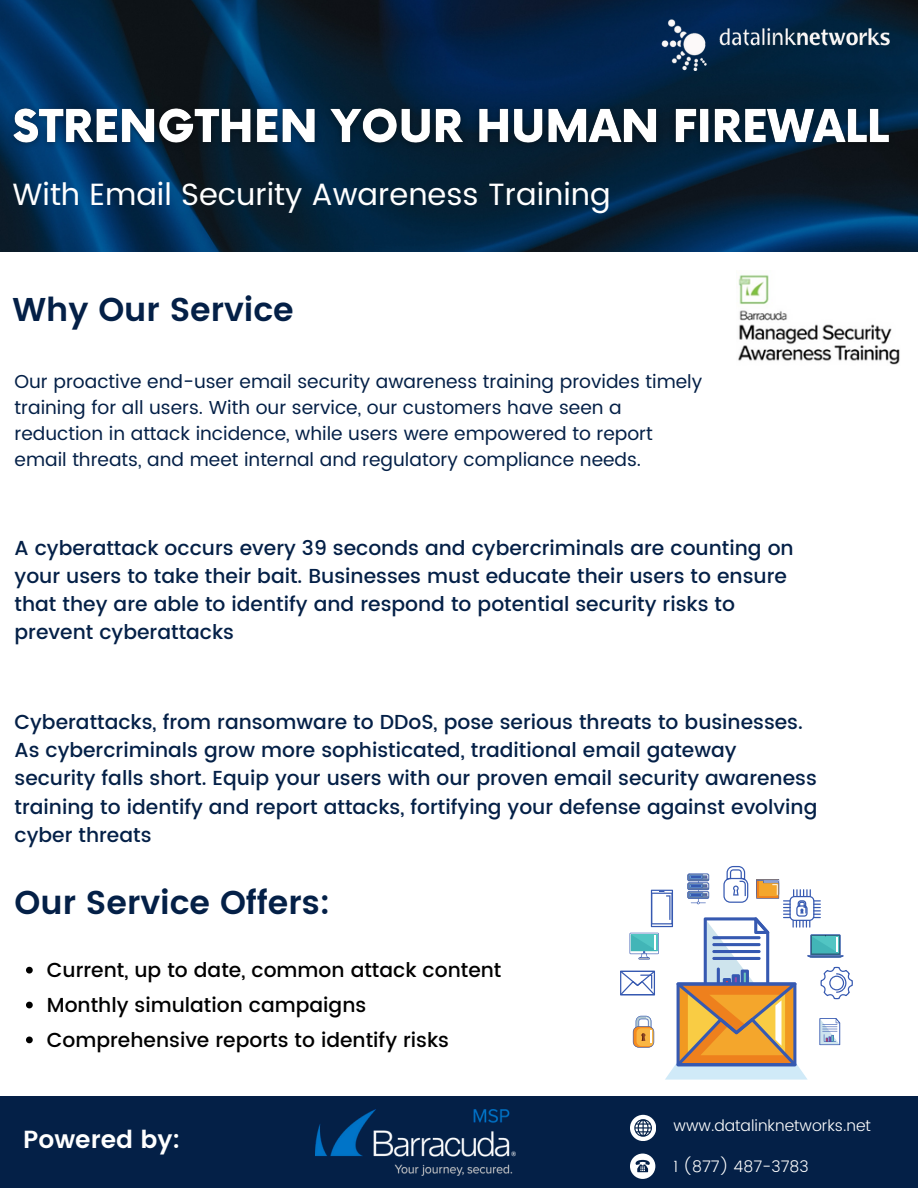
<style>
.page{position:relative;width:918px;height:1188px;background:#fff}
.page>*{position:absolute;margin:0;border:0;box-sizing:border-box;transform-origin:0 0}
.t1{font:600 33px "Poppins";color:#042047}
.t2{font:30.75px "Poppins";color:#fff}
.t3{font:600 24.75px "Poppins";color:#fff}
.t4{font:500 20.25px/28.2px "Poppins";color:#042047}
.t5{font:500 20.25px "Poppins";color:#000}
.t6{font:18.75px/25.8px "Poppins";color:#042047}
.t7{font:300 15.75px "Poppins";color:#fefefe}
</style>
<div class="page">
<div style="left:0;top:1097px;width:918px;height:91px;background:#042047"></div>
<div style="left:630px;top:1154px;width:25px;height:25px;background:#fff;border-radius:50%"></div>
<svg style="left:636px;top:1160px;width:14px;height:12px"></svg>
<img style="left:0;top:0;width:918px;height:252px">
<img style="left:655px;top:13px;width:247px;height:58px">
<img style="left:315px;top:1110px;width:200px;height:65px">
<svg style="left:630px;top:1115px;width:26px;height:26px"></svg>
<img style="left:738px;top:275px;width:162px;height:90px">
<svg style="left:620px;top:866px;width:233px;height:214px"></svg>
<img style="left:1px;top:98px;width:899px;height:59px">
<svg style="left:26px;top:967px;width:7px;height:7px"></svg>
<svg style="left:26px;top:1002px;width:7px;height:6px"></svg>
<svg style="left:26px;top:1037px;width:7px;height:6px"></svg>
<p class="t2" style="left:12px;top:176px;width:600px">With Email Security Awareness Training</p>
<p class="t1" style="left:12px;top:290px;width:283px">Why Our Service</p>
<p class="t6" style="left:15px;top:369px;width:689px">Our proactive end-user email security awareness training provides timely training for all users. With our service, our customers have seen a reduction in attack incidence, while users were empowered to report email threats, and meet internal and regulatory compliance needs.</p>
<p class="t4" style="left:15px;top:534px;width:781px">A cyberattack occurs every 39 seconds and cybercriminals are counting on your users to take their bait. Businesses must educate their users to ensure that they are able to identify and respond to potential security risks to prevent cyberattacks</p>
<p class="t4" style="left:15px;top:708px;width:804px">Cyberattacks, from ransomware to DDoS, pose serious threats to businesses.<br>As cybercriminals grow more sophisticated, traditional email gateway security falls short. Equip your users with our proven email security awareness training to identify and report attacks, fortifying your defense against evolving cyber threats</p>
<p class="t1" style="left:15px;top:883px;width:317px">Our Service Offers:</p>
<p class="t5" style="left:47px;top:958px;width:456px">Current, up to date, common attack content</p>
<p class="t5" style="left:47px;top:993px;width:321px">Monthly simulation campaigns</p>
<p class="t5" style="left:47px;top:1028px;width:404px">Comprehensive reports to identify risks</p>
<p class="t3" style="left:23px;top:1125px;width:159px">Powered by:</p>
<p class="t7" style="left:674px;top:1116px;width:199px">www.datalinknetworks.net</p>
<p class="t7" style="left:674px;top:1157px;width:137px">1 (877) 487-3783</p>
</div>
